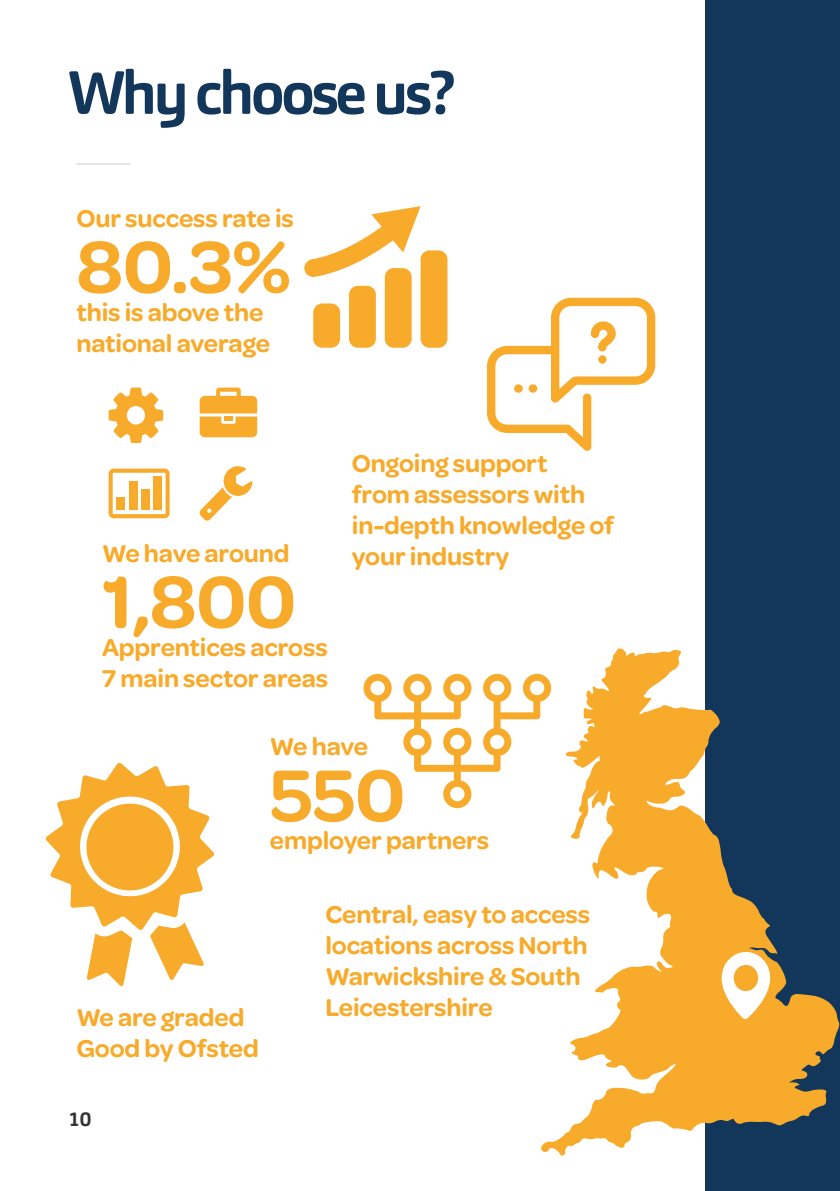
<style>
.page{position:relative;width:840px;height:1191px;background:#fff}
.page>*{position:absolute;margin:0;border:0;box-sizing:border-box;transform-origin:0 0}
.t1{font:600 78px "Omnes";letter-spacing:-.005em;color:#f8aa2a}
.t2{font:700 60px "Carnas";letter-spacing:-.06em;color:#13375b}
.t3{font:600 26px/31.2px "Omnes";letter-spacing:-.005em;color:#f8aa2a}
.t4{font:700 20px "Carnas";color:#333}
</style>
<div class="page">
<div style="left:705px;top:0;width:134px;height:1191px;background:#13375b"></div>
<svg style="left:45px;top:762px;width:169px;height:224px"></svg>
<div style="left:86px;top:803px;width:87px;height:87px;background:#f8aa2a;border-radius:50%"></div>
<svg style="left:541px;top:648px;width:298px;height:508px"></svg>
<svg style="left:720px;top:951px;width:50px;height:68px;background:#fad69c"></svg>
<svg style="left:108px;top:387px;width:55px;height:56px"></svg>
<svg style="left:199px;top:387px;width:58px;height:50px"></svg>
<svg style="left:199px;top:466px;width:53px;height:54px"></svg>
<svg style="left:108px;top:468px;width:61px;height:50px"></svg>
<div style="left:117px;top:497px;width:8px;height:13px;background:#f8aa2a"></div>
<div style="left:129px;top:481px;width:8px;height:29px;background:#f8aa2a"></div>
<div style="left:141px;top:489px;width:8px;height:21px;background:#f8aa2a"></div>
<div style="left:153px;top:477px;width:8px;height:33px;background:#f8aa2a"></div>
<svg style="left:363px;top:674px;width:188px;height:134px"></svg>
<svg style="left:304px;top:206px;width:143px;height:142px"></svg>
<svg style="left:487px;top:298px;width:168px;height:153px"></svg>
<hr style="left:76px;top:163px;width:54px;height:2px;background:#e3e3e3">
<h2 class="t2" style="left:68px;top:54px;width:389px">Why choose us?</h2>
<p class="t3" style="left:76px;top:203px;width:219px">Our success rate is</p>
<h1 class="t1" style="left:76px;top:222px;width:215px">80.3%</h1>
<p class="t3" style="left:76px;top:296px;width:195px">this is above the national average</p>
<p class="t3" style="left:351px;top:447px;width:263px">Ongoing support<br>from assessors with in-depth knowledge of</p>
<p class="t3" style="left:102px;top:537px;width:189px">We have around</p>
<p class="t3" style="left:351px;top:541px;width:159px">your industry</p>
<h1 class="t1" style="left:102px;top:557px;width:195px">1,800</h1>
<p class="t3" style="left:102px;top:631px;width:227px">Apprentices across<br>7 main sector areas</p>
<p class="t3" style="left:270px;top:731px;width:100px">We have</p>
<h1 class="t1" style="left:270px;top:751px;width:137px">550</h1>
<p class="t3" style="left:270px;top:824px;width:221px">employer partners</p>
<p class="t3" style="left:76px;top:1001px;width:184px">We are graded<br>Good by Ofsted</p>
<p class="t4" style="left:68px;top:1106px;width:25px">10</p>
<p class="t3" style="left:325px;top:898px;width:266px">Central, easy to access locations across North<br>Warwickshire &amp; South<br>Leicestershire</p>
</div>
